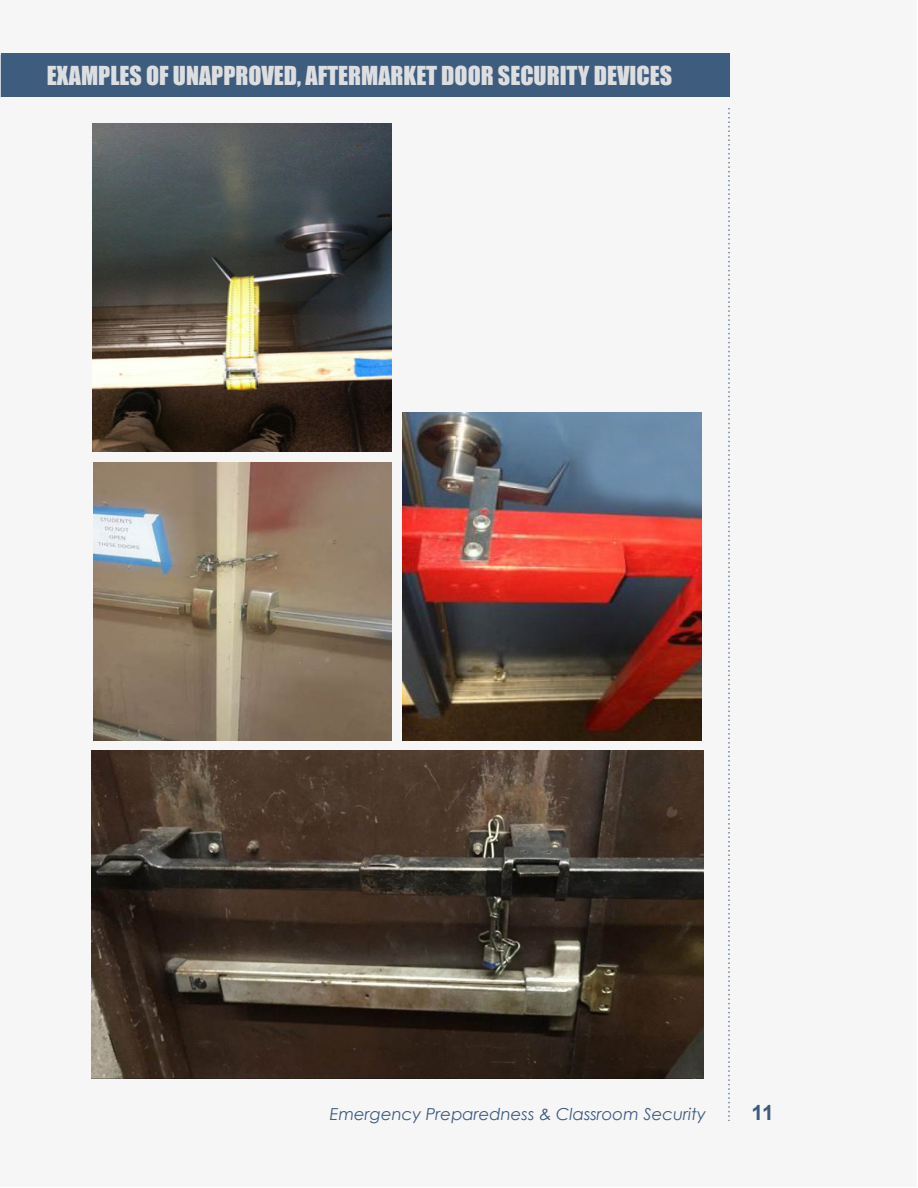
<style>
.page{position:relative;width:918px;height:1188px;background:#fff}
.page>*{position:absolute;margin:0;border:0;box-sizing:border-box;transform-origin:0 0}
.t1{font:24px "Impact";color:#dddee0}
.t2{font:700 21px "Arial";color:#3e5c7e}
.t3{font:italic 16.5px "Century Gothic";color:#3e5c7e}
</style>
<div class="page">
<div style="left:1px;top:1px;width:916px;height:1186px;background:#f6f6f7"></div>
<svg style="left:728px;top:108px;width:2px;height:1013px"></svg>
<img style="left:92px;top:750px;width:612px;height:329px">
<img style="left:93px;top:462px;width:299px;height:279px">
<img style="left:92px;top:124px;width:300px;height:328px">
<img style="left:402px;top:412px;width:300px;height:329px">
<div style="left:1px;top:54px;width:728px;height:43px;background:#3e5c7e"></div>
<h1 class="t1" style="left:47px;top:57px;width:627px">EXAMPLES OF UNAPPROVED, AFTERMARKET DOOR SECURITY DEVICES</h1>
<p class="t3" style="left:330px;top:1103px;width:377px">Emergency Preparedness &amp; Classroom Security</p>
<p class="t2" style="left:752px;top:1098px;width:24px">11</p>
</div>
